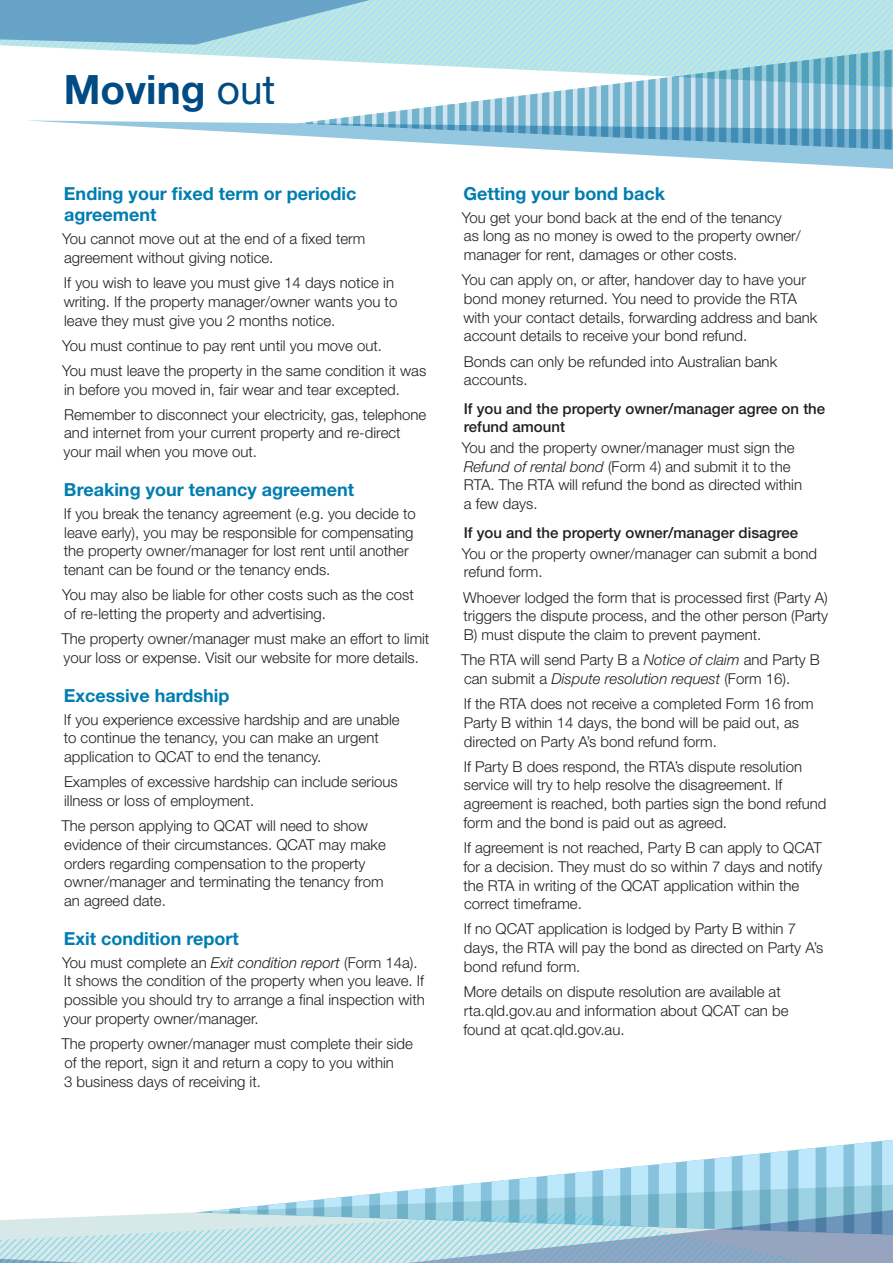
<style>
.page{position:relative;width:893px;height:1263px;background:#fff}
.page>*{position:absolute;margin:0;border:0;box-sizing:border-box;transform-origin:0 0}
.t1{font:700 40.5px "Helvetica Neue";color:#004b84}
.t2{font:700 18px/21.6px "Helvetica Neue";color:#007db0}
.t3{font:300 15px/18.8px "Helvetica Neue";color:#231f20}
.t4{font:500 15px/18px "Helvetica Neue";color:#231f20}
.s1{font-weight:400}
.s2{font-style:italic}
</style>
<div class="page">
<svg style="left:0;top:1139px;width:893px;height:124px"></svg>
<svg style="left:0;top:0;width:893px;height:169px"></svg>
<h1 class="t1" style="left:64px;top:65px;width:213px">Moving <span class="s1">out</span></h1>
<p class="t2" style="left:64px;top:182px;width:294px">Ending your fixed term or periodic agreement</p>
<p class="t3" style="left:62px;top:229px;width:305px">You cannot move out at the end of a fixed term agreement without giving notice.</p>
<p class="t3" style="left:64px;top:273px;width:335px">If you wish to leave you must give 14 days notice in writing. If the property manager/owner wants you to leave they must give you 2 months notice.</p>
<p class="t3" style="left:62px;top:332px;width:366px;line-height:25.2px">You must continue to pay rent until you move out.<br>You must leave the property in the same condition it was</p>
<p class="t3" style="left:64px;top:376px;width:364px;line-height:25.2px">in before you moved in, fair wear and tear excepted.<br>Remember to disconnect your electricity, gas, telephone</p>
<p class="t3" style="left:63px;top:423px;width:339px">and internet from your current property and re-direct your mail when you move out.</p>
<p class="t2" style="left:64px;top:478px;width:292px">Breaking your tenancy agreement</p>
<p class="t3" style="left:64px;top:504px;width:354px">If you break the tenancy agreement (e.g. you decide to leave early), you may be responsible for compensating the property owner/manager for lost rent until another tenant can be found or the tenancy ends.</p>
<p class="t3" style="left:62px;top:585px;width:353px">You may also be liable for other costs such as the cost of re-letting the property and advertising.</p>
<p class="t3" style="left:62px;top:629px;width:369px">The property owner/manager must make an effort to limit your loss or expense. Visit our website for more details.</p>
<p class="t2" style="left:64px;top:684px;width:167px">Excessive hardship</p>
<p class="t3" style="left:64px;top:709px;width:337px">If you experience excessive hardship and are unable to continue the tenancy, you can make an urgent application to QCAT to end the tenancy.</p>
<p class="t3" style="left:64px;top:772px;width:335px">Examples of excessive hardship can include serious illness or loss of employment.</p>
<p class="t3" style="left:62px;top:816px;width:326px">The person applying to QCAT will need to show evidence of their circumstances. QCAT may make orders regarding compensation to the property owner/manager and terminating the tenancy from an agreed date.</p>
<p class="t2" style="left:64px;top:927px;width:176px">Exit condition report</p>
<p class="t3" style="left:62px;top:953px;width:364px">You must complete an <span class="s2">Exit condition report</span> (Form 14a).<br>It shows the condition of the property when you leave. If possible you should try to arrange a final inspection with your property owner/manager.</p>
<p class="t3" style="left:62px;top:1034px;width:353px">The property owner/manager must complete their side of the report, sign it and return a copy to you within<br>3 business days of receiving it.</p>
<p class="t2" style="left:464px;top:182px;width:203px">Getting your bond back</p>
<p class="t3" style="left:462px;top:208px;width:341px">You get your bond back at the end of the tenancy<br>as long as no money is owed to the property owner/ manager for rent, damages or other costs.</p>
<p class="t3" style="left:462px;top:270px;width:357px">You can apply on, or after, handover day to have your bond money returned. You need to provide the RTA with your contact details, forwarding address and bank account details to receive your bond refund.</p>
<p class="t3" style="left:464px;top:352px;width:315px">Bonds can only be refunded into Australian bank accounts.</p>
<p class="t4" style="left:464px;top:399px;width:363px">If you and the property owner/manager agree on the refund amount</p>
<p class="t3" style="left:462px;top:438px;width:342px">You and the property owner/manager must sign the <span class="s2">Refund of rental bond</span> (Form 4) and submit it to the RTA. The RTA will refund the bond as directed within a few days.</p>
<p class="t4" style="left:464px;top:523px;width:336px">If you and the property owner/manager disagree</p>
<p class="t3" style="left:462px;top:544px;width:357px">You or the property owner/manager can submit a bond refund form.</p>
<p class="t3" style="left:463px;top:587px;width:366px;text-align:justify">Whoever lodged the form that is processed first (Party A) triggers the dispute process, and the other person (Party B) must dispute the claim to prevent payment.</p>
<p class="t3" style="left:461px;top:650px;width:360px">The RTA will send Party B a <span class="s2">Notice of claim</span> and Party B can submit a <span class="s2">Dispute resolution request</span> (Form 16).</p>
<p class="t3" style="left:464px;top:694px;width:352px">If the RTA does not receive a completed Form 16 from<br>Party B within 14 days, the bond will be paid out, as directed on Party A’s bond refund form.</p>
<p class="t3" style="left:463px;top:757px;width:365px">If Party B does respond, the RTA’s dispute resolution service will try to help resolve the disagreement. If agreement is reached, both parties sign the bond refund form and the bond is paid out as agreed.</p>
<p class="t3" style="left:463px;top:838px;width:360px">If agreement is not reached, Party B can apply to QCAT for a decision. They must do so within 7 days and notify the RTA in writing of the QCAT application within the correct timeframe.</p>
<p class="t3" style="left:464px;top:919px;width:361px">If no QCAT application is lodged by Party B within 7 days, the RTA will pay the bond as directed on Party A’s bond refund form.</p>
<p class="t3" style="left:463px;top:982px;width:327px">More details on dispute resolution are available at rta.qld.gov.au and information about QCAT can be found at qcat.qld.gov.au.</p>
</div>
